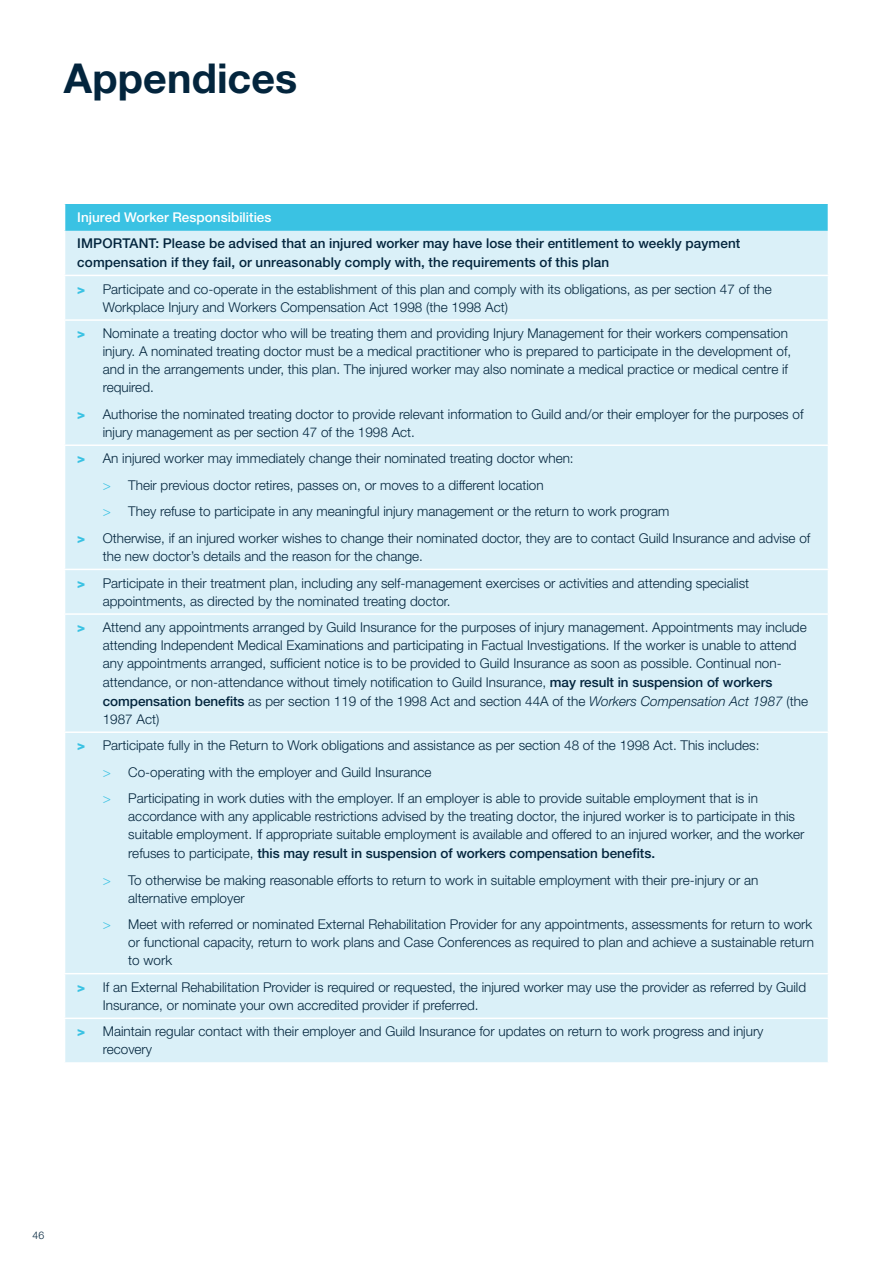
<style>
.page{position:relative;width:893px;height:1263px;background:#fff}
.page>*{position:absolute;margin:0;border:0;box-sizing:border-box;transform-origin:0 0}
.Page_Heading{font:700 41.25px "Helvetica Neue LT Std";letter-spacing:.005em;color:#03253d}
.t1{font:300 13.5px/18px "Helvetica Neue LT Std";color:#03253d}
.Body_Copy{font:500 13.5px/18.8px "Helvetica Neue LT Std";letter-spacing:.01em;color:#03253d}
.Body_Copy-2{font:500 13.5px "Helvetica Neue LT Std";letter-spacing:.005em;color:#fff}
.Body_Copy-3{font:300 10.5px "Helvetica Neue LT Std";color:#03253d}
.s1{font-weight:800;color:#3ac2e3}
.s2{font-style:italic;color:#3ac2e3}
.s3{font-weight:500}
.s4{font-style:italic}
</style>
<div class="page">
<div style="left:65px;top:204px;width:763px;height:27px;background:#3ac2e3"></div>
<div style="left:65px;top:231px;width:763px;height:831px;background:#daf0f8"></div>
<hr style="left:64px;top:275px;width:765px;height:1px;background:#fff">
<hr style="left:64px;top:319px;width:765px;height:2px;background:#fff">
<hr style="left:64px;top:444px;width:765px;height:2px;background:#fff">
<hr style="left:64px;top:569px;width:765px;height:1px;background:#fff">
<hr style="left:64px;top:613px;width:765px;height:2px;background:#fff">
<hr style="left:64px;top:731px;width:765px;height:2px;background:#fff">
<hr style="left:64px;top:973px;width:765px;height:1px;background:#fff">
<hr style="left:64px;top:1017px;width:765px;height:2px;background:#fff">
<p class="Page_Heading" style="left:64px;top:53px;width:235px">Appendices</p>
<p class="Body_Copy-2" style="left:77px;top:209px;width:196px">Injured Worker Responsibilities</p>
<p class="Body_Copy" style="left:77px;top:234px;width:665px">IMPORTANT: Please be advised that an injured worker may have lose their entitlement to weekly payment compensation if they fail, or unreasonably comply with, the requirements of this plan</p>
<p class="t1" style="left:103px;top:279px;width:670px;text-indent:-26px"><span class="s1">&gt;</span> Participate and co-operate in the establishment of this plan and comply with its obligations, as per section 47 of the<br>Workplace Injury and Workers Compensation Act 1998 (the 1998 Act)</p>
<p class="t1" style="left:103px;top:324px;width:690px;text-indent:-26px"><span class="s1">&gt;</span> Nominate a treating doctor who will be treating them and providing Injury Management for their workers compensation injury. A nominated treating doctor must be a medical practitioner who is prepared to participate in the development of, and in the arrangements under, this plan. The injured worker may also nominate a medical practice or medical centre if required.</p>
<p class="t1" style="left:103px;top:405px;width:702px;text-indent:-26px"><span class="s1">&gt;</span> Authorise the nominated treating doctor to provide relevant information to Guild and/or their employer for the purposes of injury management as per section 47 of the 1998 Act.</p>
<p class="t1" style="left:77px;top:449px;width:498px"><span class="s1">&gt;</span> An injured worker may immediately change their nominated treating doctor when:</p>
<p class="t1" style="left:103px;top:476px;width:442px"><span class="s2">&gt;</span> Their previous doctor retires, passes on, or moves to a different location</p>
<p class="t1" style="left:103px;top:502px;width:568px"><span class="s2">&gt;</span> They refuse to participate in any meaningful injury management or the return to work program</p>
<p class="t1" style="left:103px;top:529px;width:709px;text-indent:-26px"><span class="s1">&gt;</span> Otherwise, if an injured worker wishes to change their nominated doctor, they are to contact Guild Insurance and advise of the new doctor’s details and the reason for the change.</p>
<p class="t1" style="left:103px;top:573px;width:648px;text-indent:-26px"><span class="s1">&gt;</span> Participate in their treatment plan, including any self-management exercises or activities and attending specialist appointments, as directed by the nominated treating doctor.</p>
<p class="t1" style="left:103px;top:618px;width:707px;text-indent:-26px"><span class="s1">&gt;</span> Attend any appointments arranged by Guild Insurance for the purposes of injury management. Appointments may include attending Independent Medical Examinations and participating in Factual Investigations. If the worker is unable to attend any appointments arranged, sufficient notice is to be provided to Guild Insurance as soon as possible. Continual non&shy;attendance, or non-attendance without timely notification to Guild Insurance, <span class="s3">may result in suspension of workers compensation benefits</span> as per section 119 of the 1998 Act and section 44A of the <span class="s4">Workers Compensation Act 1987</span> (the 1987 Act)</p>
<p class="t1" style="left:77px;top:736px;width:684px"><span class="s1">&gt;</span> Participate fully in the Return to Work obligations and assistance as per section 48 of the 1998 Act. This includes:</p>
<p class="t1" style="left:103px;top:763px;width:330px"><span class="s2">&gt;</span> Co-operating with the employer and Guild Insurance</p>
<p class="t1" style="left:128px;top:789px;width:678px;text-indent:-26px"><span class="s2">&gt;</span> Participating in work duties with the employer. If an employer is able to provide suitable employment that is in accordance with any applicable restrictions advised by the treating doctor, the injured worker is to participate in this suitable employment. If appropriate suitable employment is available and offered to an injured worker, and the worker refuses to participate, <span class="s3">this may result in suspension of workers compensation benefits.</span></p>
<p class="t1" style="left:128px;top:870px;width:631px;text-indent:-26px"><span class="s2">&gt;</span> To otherwise be making reasonable efforts to return to work in suitable employment with their pre-injury or an alternative employer</p>
<p class="t1" style="left:128px;top:915px;width:687px;text-indent:-26px"><span class="s2">&gt;</span> Meet with referred or nominated External Rehabilitation Provider for any appointments, assessments for return to work or functional capacity, return to work plans and Case Conferences as required to plan and achieve a sustainable return to work</p>
<p class="t1" style="left:103px;top:978px;width:705px;text-indent:-26px"><span class="s1">&gt;</span> If an External Rehabilitation Provider is required or requested, the injured worker may use the provider as referred by Guild<br>Insurance, or nominate your own accredited provider if preferred.</p>
<p class="t1" style="left:103px;top:1022px;width:662px;text-indent:-26px"><span class="s1">&gt;</span> Maintain regular contact with their employer and Guild Insurance for updates on return to work progress and injury recovery</p>
<p class="Body_Copy-3" style="left:33px;top:1228px;width:13px">46</p>
</div>
